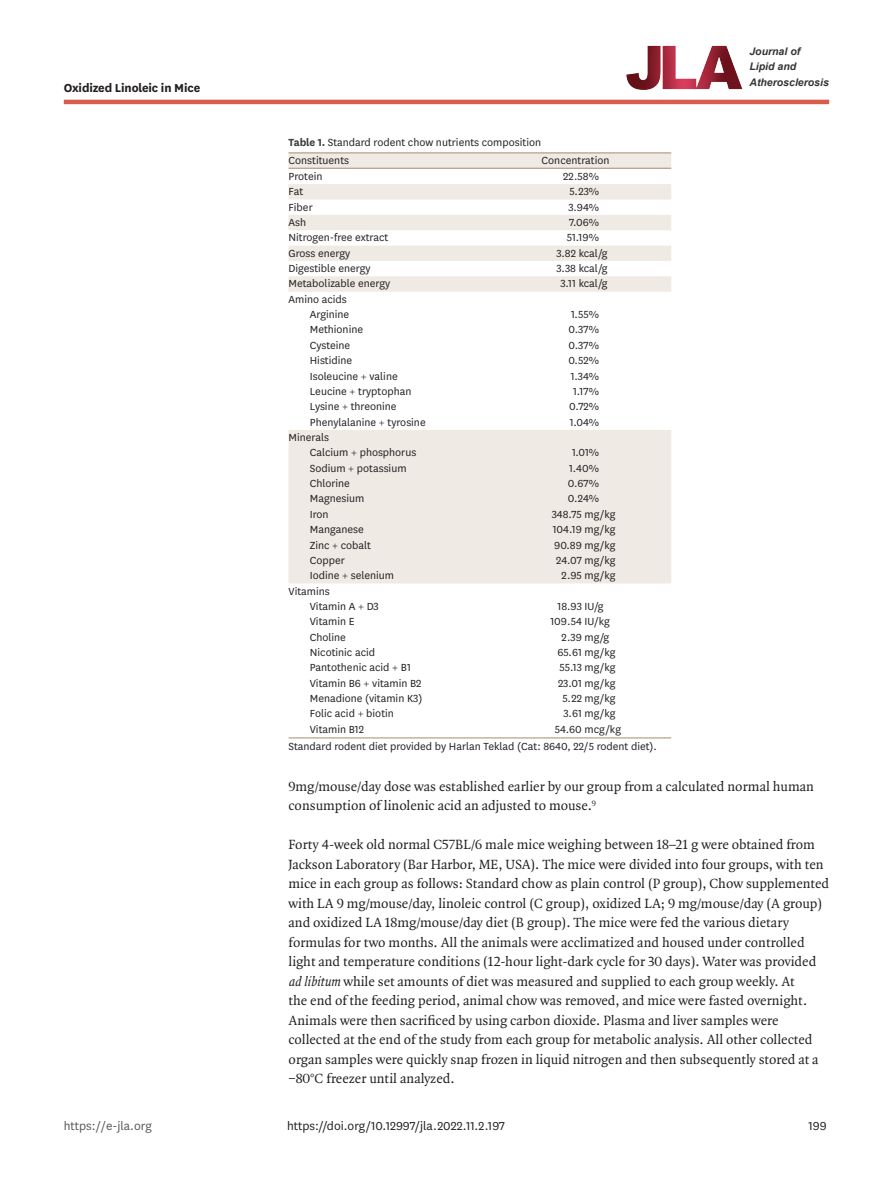
<style>
.page{position:relative;width:893px;height:1191px;background:#fff}
.page>*{position:absolute;margin:0;border:0;box-sizing:border-box;transform-origin:0 0}
.body_p{font:14.25px/19.5px "Quadraat OT";color:#231f20}
.body_p_first{font:14.25px/19.5px "Quadraat OT";color:#231f20}
.doi_running_footer{font:13.5px "National";color:#231f20}
.alt-title-type{font:700 13.5px "National";letter-spacing:-.01em;color:#231f20}
.t1{font:13.5px "National";color:#57585a}
.tbody_entry{font:12px "National";color:#231f20}
.table-wrap-foot_p_fi{font:12px "National";color:#231f20}
.table-wrap_caption{font:12px "National";color:#231f20}
.thead_entry{font:12px "National";color:#231f20}
.t2{font:italic 700 10.5px/15.8px "Arial";color:#343436}
.s1{font-weight:700;color:#3e3e3f}
.s2{font-style:italic}
</style>
<div class="page">
<hr style="left:64px;top:100px;width:765px;height:4px;background:#d95b4c">
<img style="left:626px;top:46px;width:117px;height:44px">
<svg style="left:289px;top:153px;width:382px;height:430px;fill:#efeae4"></svg>
<svg style="left:289px;top:152px;width:21px;height:1px"></svg>
<hr style="left:310px;top:152px;width:170px;height:1px;background:#aa9178">
<hr style="left:480px;top:152px;width:191px;height:1px;background:#aa9178">
<svg style="left:289px;top:168px;width:21px;height:1px"></svg>
<hr style="left:310px;top:168px;width:170px;height:1px;background:#aa9178">
<hr style="left:480px;top:168px;width:191px;height:1px;background:#aa9178">
<svg style="left:289px;top:737px;width:21px;height:1px"></svg>
<hr style="left:310px;top:737px;width:170px;height:1px;background:#aa9178">
<hr style="left:480px;top:737px;width:191px;height:1px;background:#aa9178">
<p class="alt-title-type" style="left:64px;top:78px;width:138px">Oxidized Linoleic in Mice</p>
<p class="t1" style="left:64px;top:1116px;width:90px">https://e-jla.org</p>
<p class="table-wrap_caption" style="left:289px;top:135px;width:254px"><span class="s1">Table 1.</span> Standard rodent chow nutrients composition</p>
<p class="thead_entry" style="left:289px;top:152px;width:62px">Constituents</p>
<p class="thead_entry" style="left:542px;top:152px;width:69px">Concentration</p>
<p class="tbody_entry" style="left:289px;top:168px;width:35px">Protein</p>
<p class="tbody_entry" style="left:563px;top:168px;width:37px">22.58%</p>
<p class="tbody_entry" style="left:289px;top:184px;width:16px">Fat</p>
<p class="tbody_entry" style="left:569px;top:184px;width:31px">5.23%</p>
<p class="tbody_entry" style="left:289px;top:199px;width:26px">Fiber</p>
<p class="tbody_entry" style="left:568px;top:199px;width:32px">3.94%</p>
<p class="tbody_entry" style="left:289px;top:214px;width:19px">Ash</p>
<p class="tbody_entry" style="left:569px;top:214px;width:31px">7.06%</p>
<p class="tbody_entry" style="left:289px;top:230px;width:101px">Nitrogen-free extract</p>
<p class="tbody_entry" style="left:567px;top:230px;width:34px">51.19%</p>
<p class="tbody_entry" style="left:289px;top:245px;width:63px">Gross energy</p>
<p class="tbody_entry" style="left:556px;top:245px;width:52px">3.82 kcal/g</p>
<p class="tbody_entry" style="left:289px;top:260px;width:84px">Digestible energy</p>
<p class="tbody_entry" style="left:556px;top:260px;width:53px">3.38 kcal/g</p>
<p class="tbody_entry" style="left:289px;top:276px;width:103px">Metabolizable energy</p>
<p class="tbody_entry" style="left:560px;top:276px;width:49px">3.11 kcal/g</p>
<p class="tbody_entry" style="left:289px;top:291px;width:60px">Amino acids</p>
<p class="tbody_entry" style="left:310px;top:307px;width:41px">Arginine</p>
<p class="tbody_entry" style="left:571px;top:307px;width:29px">1.55%</p>
<p class="tbody_entry" style="left:310px;top:322px;width:55px">Methionine</p>
<p class="tbody_entry" style="left:569px;top:322px;width:32px">0.37%</p>
<p class="tbody_entry" style="left:310px;top:337px;width:42px">Cysteine</p>
<p class="tbody_entry" style="left:569px;top:337px;width:32px">0.37%</p>
<p class="tbody_entry" style="left:310px;top:353px;width:44px">Histidine</p>
<p class="tbody_entry" style="left:568px;top:353px;width:32px">0.52%</p>
<p class="tbody_entry" style="left:310px;top:368px;width:89px">Isoleucine + valine</p>
<p class="tbody_entry" style="left:571px;top:368px;width:30px">1.34%</p>
<p class="tbody_entry" style="left:310px;top:383px;width:103px">Leucine + tryptophan</p>
<p class="tbody_entry" style="left:573px;top:383px;width:27px">1.17%</p>
<p class="tbody_entry" style="left:310px;top:399px;width:88px">Lysine + threonine</p>
<p class="tbody_entry" style="left:569px;top:399px;width:31px">0.72%</p>
<p class="tbody_entry" style="left:310px;top:414px;width:117px">Phenylalanine + tyrosine</p>
<p class="tbody_entry" style="left:570px;top:414px;width:31px">1.04%</p>
<p class="tbody_entry" style="left:289px;top:429px;width:42px">Minerals</p>
<p class="tbody_entry" style="left:310px;top:445px;width:108px">Calcium + phosphorus</p>
<p class="tbody_entry" style="left:572px;top:445px;width:28px">1.01%</p>
<p class="tbody_entry" style="left:310px;top:460px;width:98px">Sodium + potassium</p>
<p class="tbody_entry" style="left:569px;top:460px;width:31px">1.40%</p>
<p class="tbody_entry" style="left:310px;top:475px;width:42px">Chlorine</p>
<p class="tbody_entry" style="left:568px;top:475px;width:33px">0.67%</p>
<p class="tbody_entry" style="left:310px;top:491px;width:56px">Magnesium</p>
<p class="tbody_entry" style="left:568px;top:491px;width:33px">0.24%</p>
<p class="tbody_entry" style="left:310px;top:506px;width:20px">Iron</p>
<p class="tbody_entry" style="left:552px;top:506px;width:65px">348.75 mg/kg</p>
<p class="tbody_entry" style="left:310px;top:521px;width:55px">Manganese</p>
<p class="tbody_entry" style="left:553px;top:521px;width:64px">104.19 mg/kg</p>
<p class="tbody_entry" style="left:310px;top:537px;width:63px">Zinc + cobalt</p>
<p class="tbody_entry" style="left:554px;top:537px;width:63px">90.89 mg/kg</p>
<p class="tbody_entry" style="left:310px;top:552px;width:37px">Copper</p>
<p class="tbody_entry" style="left:556px;top:552px;width:61px">24.07 mg/kg</p>
<p class="tbody_entry" style="left:310px;top:568px;width:86px">Iodine + selenium</p>
<p class="tbody_entry" style="left:561px;top:568px;width:56px">2.95 mg/kg</p>
<p class="tbody_entry" style="left:289px;top:583px;width:43px">Vitamins</p>
<p class="tbody_entry" style="left:310px;top:598px;width:71px">Vitamin A + D3</p>
<p class="tbody_entry" style="left:558px;top:598px;width:48px">18.93 IU/g</p>
<p class="tbody_entry" style="left:310px;top:614px;width:46px">Vitamin E</p>
<p class="tbody_entry" style="left:550px;top:614px;width:61px">109.54 IU/kg</p>
<p class="tbody_entry" style="left:310px;top:629px;width:38px">Choline</p>
<p class="tbody_entry" style="left:562px;top:629px;width:49px">2.39 mg/g</p>
<p class="tbody_entry" style="left:310px;top:644px;width:67px">Nicotinic acid</p>
<p class="tbody_entry" style="left:557px;top:644px;width:60px">65.61 mg/kg</p>
<p class="tbody_entry" style="left:310px;top:660px;width:103px">Pantothenic acid + B1</p>
<p class="tbody_entry" style="left:559px;top:660px;width:58px">55.13 mg/kg</p>
<p class="tbody_entry" style="left:310px;top:675px;width:113px">Vitamin B6 + vitamin B2</p>
<p class="tbody_entry" style="left:558px;top:675px;width:59px">23.01 mg/kg</p>
<p class="tbody_entry" style="left:310px;top:690px;width:114px">Menadione (vitamin K3)</p>
<p class="tbody_entry" style="left:562px;top:690px;width:55px">5.22 mg/kg</p>
<p class="tbody_entry" style="left:310px;top:706px;width:86px">Folic acid + biotin</p>
<p class="tbody_entry" style="left:563px;top:706px;width:54px">3.61 mg/kg</p>
<p class="tbody_entry" style="left:310px;top:721px;width:56px">Vitamin B12</p>
<p class="tbody_entry" style="left:555px;top:721px;width:68px">54.60 mcg/kg</p>
<p class="table-wrap-foot_p_fi" style="left:289px;top:739px;width:370px">Standard rodent diet provided by Harlan Teklad (Cat: 8640, 22/5 rodent diet).</p>
<p class="t2" style="left:749px;top:43px;width:81px">Journal of<br>Lipid and<br>Atherosclerosis</p>
<p class="body_p_first" style="left:289px;top:776px;width:527px">9mg/mouse/day dose was established earlier by our group from a calculated normal human consumption of linolenic acid an adjusted to mouse.<sup>9</sup></p>
<p class="body_p" style="left:289px;top:835px;width:542px">Forty 4-week old normal C57BL/6 male mice weighing between 18–21 g were obtained from Jackson Laboratory (Bar Harbor, ME, USA). The mice were divided into four groups, with ten mice in each group as follows: Standard chow as plain control (P group), Chow supplemented with LA 9 mg/mouse/day, linoleic control (C group), oxidized LA; 9 mg/mouse/day (A group) and oxidized LA 18mg/mouse/day diet (B group). The mice were fed the various dietary formulas for two months. All the animals were acclimatized and housed under controlled light and temperature conditions (12-hour light-dark cycle for 30 days). Water was provided <span class="s2">adlibitum</span> while set amounts of diet was measured and supplied to each group weekly. At<br>the end of the feeding period, animal chow was removed, and mice were fasted overnight.<br>Animals were then sacrificed by using carbon dioxide. Plasma and liver samples were collected at the end of the study from each group for metabolic analysis. All other collected organ samples were quickly snap frozen in liquid nitrogen and then subsequently stored at a −80°C freezer until analyzed.</p>
<p class="doi_running_footer" style="left:287px;top:1116px;width:219px">https://doi.org/10.12997/jla.2022.11.2.197</p>
<p class="doi_running_footer" style="left:808px;top:1116px;width:20px">199</p>
</div>
